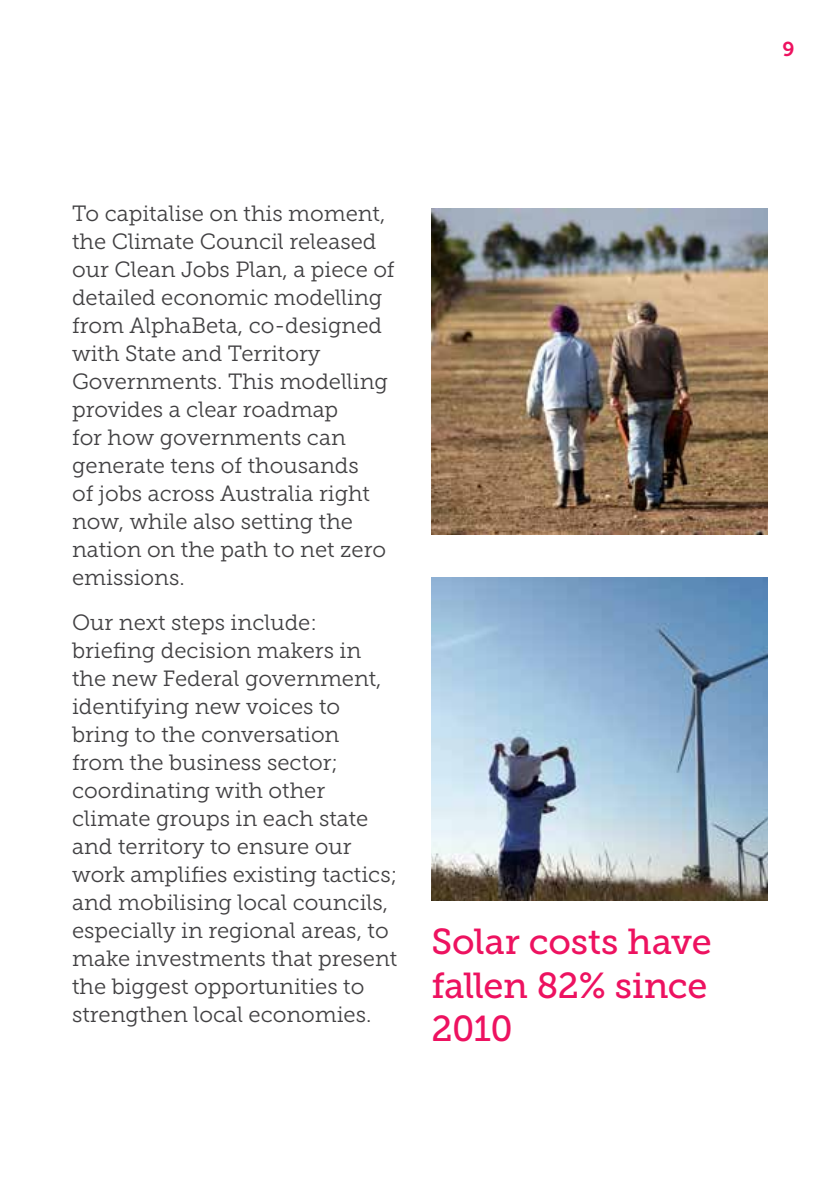
<style>
.page{position:relative;width:840px;height:1191px;background:#fff}
.page>*{position:absolute;margin:0;border:0;box-sizing:border-box;transform-origin:0 0}
.t1{font:36px/43.2px "Museo Slab 500";letter-spacing:-.01em;color:#ed1260;text-align:justify}
.t2{font:22px/28px "Museo Slab 300";color:#414042}
.t3{font:20px "Museo Slab 700";color:#ed1260}
</style>
<div class="page">
<img style="left:431px;top:209px;width:336px;height:326px">
<img style="left:431px;top:577px;width:336px;height:323px">
<p class="t2" style="left:72px;top:199px;width:324px">To capitalise on this moment, the Climate Council released our Clean Jobs Plan, a piece of detailed economic modelling from AlphaBeta, co-designed with State and Territory<br>Governments. This modelling provides a clear roadmap<br>for how governments can generate tens of thousands<br>of jobs across Australia right now, while also setting the nation on the path to net zero emissions.</p>
<p class="t2" style="left:72px;top:608px;width:326px">Our next steps include: briefing decision makers in the new Federal government, identifying new voices to bring to the conversation<br>from the business sector; coordinating with other climate groups in each state and territory to ensure our work amplifies existing tactics; and mobilising local councils, especially in regional areas, to make investments that present the biggest opportunities to strengthen local economies.</p>
<h1 class="t1" style="left:431px;top:920px;width:282px">Solar costs have fallen 82% since 2010</h1>
<p class="t3" style="left:782px;top:38px;width:14px">9</p>
</div>
